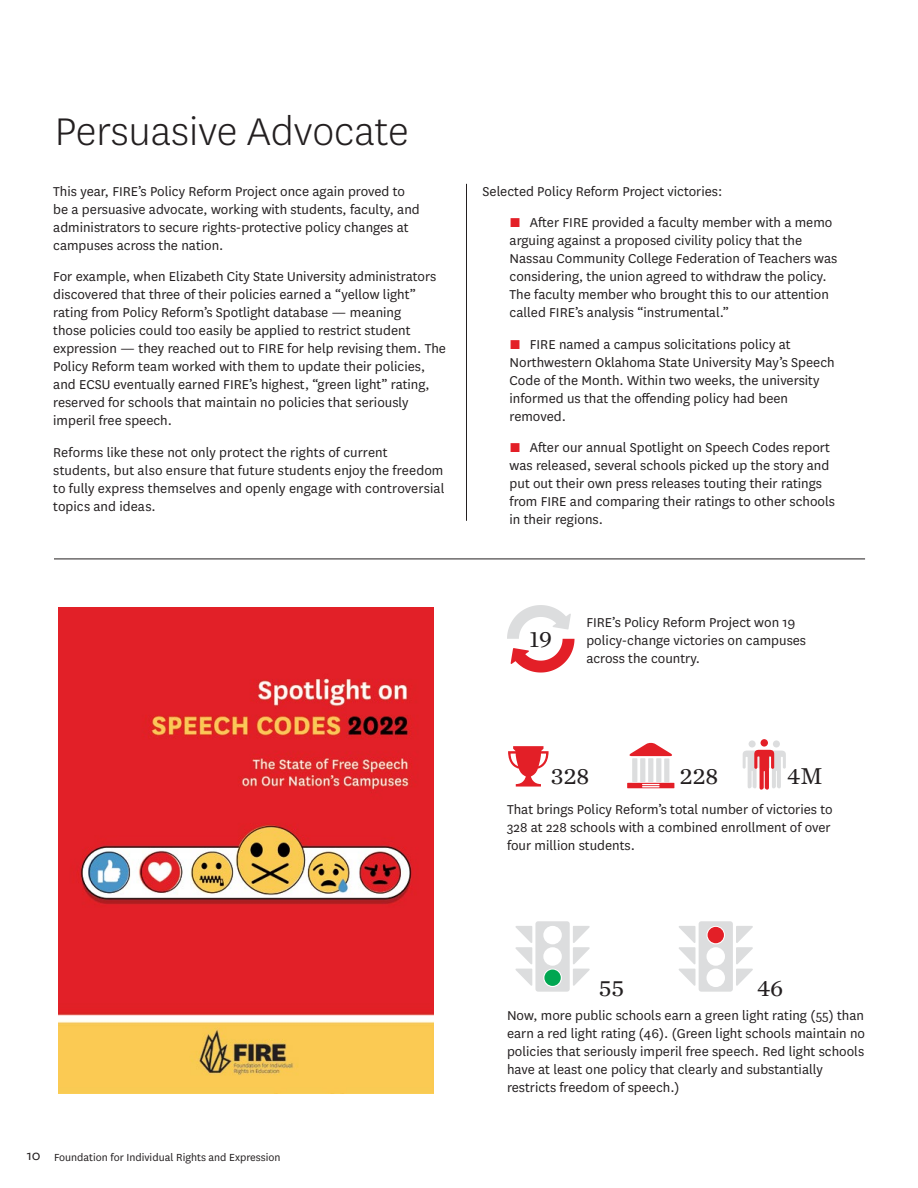
<style>
.page{position:relative;width:918px;height:1188px;background:#fff}
.page>*{position:absolute;margin:0;border:0;box-sizing:border-box;transform-origin:0 0}
.t1{font:300 45px "National";color:#231f20}
.t2{font:24px "Chronicle Text G1";color:#231f20}
.t3{font:15px/18px "National";color:#231f20}
.t4{font:12px "National";color:#231f20}
.s1{color:#e31f27}
.s2{font-size:15px}
</style>
<div class="page">
<img style="left:58px;top:608px;width:376px;height:486px">
<div style="left:773px;top:740px;width:7px;height:7px;background:#dcddde;border-radius:50%"></div>
<div style="left:749px;top:740px;width:7px;height:7px;background:#dcddde;border-radius:50%"></div>
<svg style="left:743px;top:750px;width:43px;height:40px"></svg>
<div style="left:761px;top:739px;width:7px;height:8px;background:#e31f27;border-radius:50%"></div>
<svg style="left:508px;top:746px;width:41px;height:41px"></svg>
<div style="left:632px;top:758px;width:5px;height:24px;background:#dcddde"></div>
<div style="left:640px;top:758px;width:5px;height:24px;background:#dcddde"></div>
<div style="left:656px;top:758px;width:5px;height:24px;background:#dcddde"></div>
<div style="left:648px;top:758px;width:5px;height:24px;background:#dcddde"></div>
<div style="left:664px;top:758px;width:5px;height:24px;background:#dcddde"></div>
<svg style="left:629px;top:742px;width:43px;height:14px"></svg>
<svg style="left:627px;top:783px;width:47px;height:5px"></svg>
<svg style="left:507px;top:605px;width:68px;height:68px"></svg>
<svg style="left:679px;top:921px;width:74px;height:71px"></svg>
<div style="left:708px;top:927px;width:16px;height:16px;background:#e31f27;border-radius:50%"></div>
<svg style="left:515px;top:921px;width:75px;height:71px"></svg>
<div style="left:544px;top:970px;width:17px;height:16px;background:#00a651;border-radius:50%"></div>
<hr style="left:54px;top:559px;width:811px;height:1px;background:#231f20">
<hr style="left:466px;top:184px;width:1px;height:337px;background:#231f20">
<h1 class="t1" style="left:55px;top:103px;width:355px">Persuasive Advocate</h1>
<p class="t3" style="left:53px;top:181px;width:368px">This year, FIRE’s Policy Reform Project once again proved to be a persuasive advocate, working with students, faculty, and administrators to secure rights-protective policy changes at campuses across the nation.</p>
<p class="t3" style="left:53px;top:267px;width:394px">For example, when Elizabeth City State University administrators discovered that three of their policies earned a “yellow light” rating from Policy Reform’s Spotlight database — meaning<br>those policies could too easily be applied to restrict student expression — they reached out to FIRE for help revising them. The Policy Reform team worked with them to update their policies, and ECSU eventually earned FIRE’s highest, “green light” rating, reserved for schools that maintain no policies that seriously imperil free speech.</p>
<p class="t3" style="left:53px;top:442px;width:393px">Reforms like these not only protect the rights of current students, but also ensure that future students enjoy the freedom to fully express themselves and openly engage with controversial topics and ideas.</p>
<p class="t3" style="left:483px;top:181px;width:241px">Selected Policy Reform Project victories:</p>
<p class="t3" style="left:510px;top:213px;width:329px"><span class="s1">■</span> After FIRE provided a faculty member with a memo arguing against a proposed civility policy that the Nassau Community College Federation of Teachers was considering, the union agreed to withdraw the policy.<br>The faculty member who brought this to our attention called FIRE’s analysis “instrumental.”</p>
<p class="t3" style="left:510px;top:334px;width:327px"><span class="s1">■</span> FIRE named a campus solicitations policy at Northwestern Oklahoma State University May’s Speech Code of the Month. Within two weeks, the university informed us that the offending policy had been removed.</p>
<p class="t3" style="left:510px;top:438px;width:327px"><span class="s1">■</span> After our annual Spotlight on Speech Codes report was released, several schools picked up the story and put out their own press releases touting their ratings from FIRE and comparing their ratings to other schools in their regions.</p>
<h2 class="t2" style="left:530px;top:621px;width:24px">19</h2>
<p class="t3" style="left:586px;top:612px;width:221px">FIRE’s Policy Reform Project won 19 policy-change victories on campuses across the country.</p>
<h2 class="t2" style="left:551px;top:758px;width:40px">328</h2>
<h2 class="t2" style="left:679px;top:758px;width:40px">228</h2>
<h2 class="t2" style="left:787px;top:758px;width:37px">4M</h2>
<p class="t3" style="left:507px;top:800px;width:327px">That brings Policy Reform’s total number of victories to<br>328 at 228 schools with a combined enrollment of over four million students.</p>
<p class="t4" style="left:27px;top:1149px;width:255px"><span class="s2">10</span> Foundation for Individual Rights and Expression</p>
<h2 class="t2" style="left:599px;top:970px;width:27px">55</h2>
<h2 class="t2" style="left:757px;top:970px;width:28px">46</h2>
<p class="t3" style="left:507px;top:1006px;width:360px">Now, more public schools earn a green light rating (55) than earn a red light rating (46). (Green light schools maintain no policies that seriously imperil free speech. Red light schools have at least one policy that clearly and substantially restricts freedom of speech.)</p>
</div>
